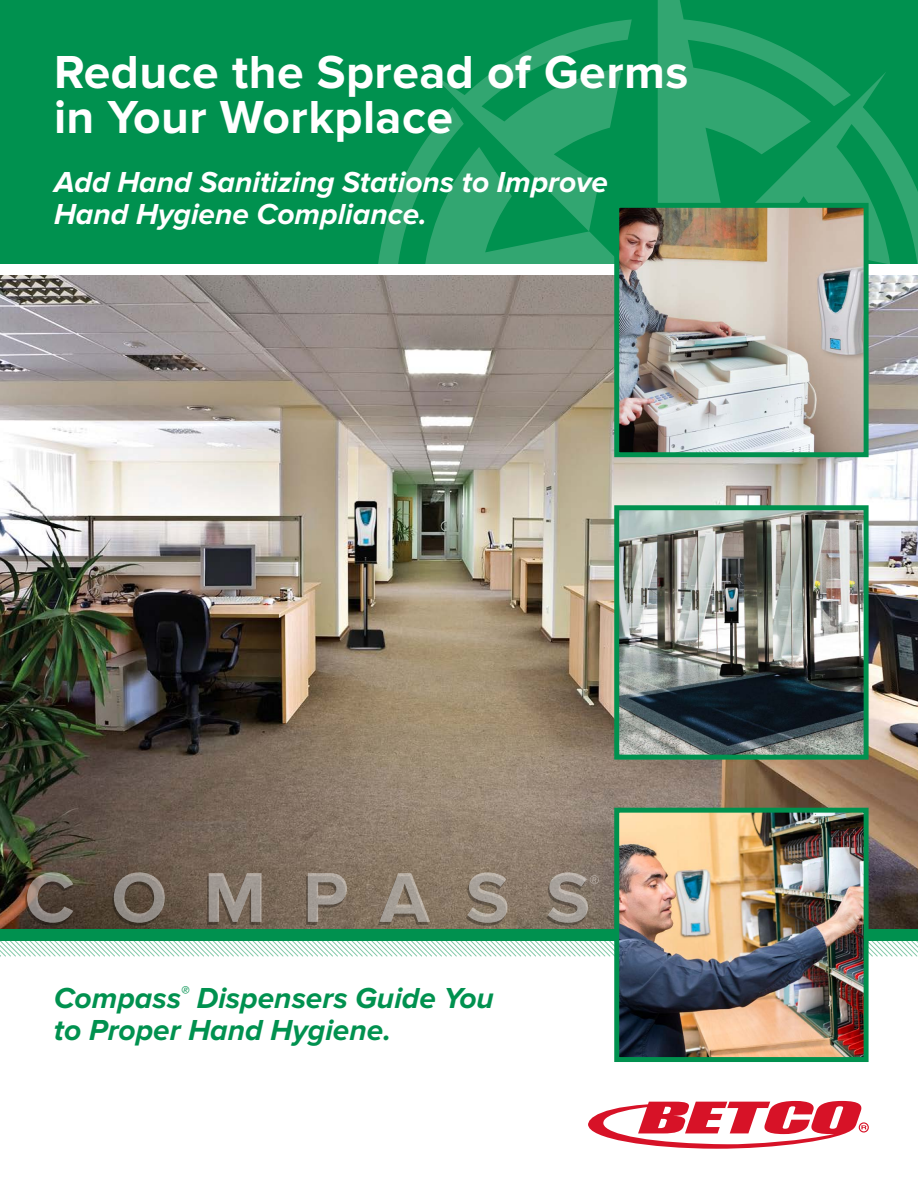
<style>
.page{position:relative;width:918px;height:1188px;background:#fff}
.page>*{position:absolute;margin:0;border:0;box-sizing:border-box;transform-origin:0 0}
.t1{font:700 48px/45px "Proxima Nova";letter-spacing:.01em;color:#fff}
.t2{font:italic 700 30px/31.5px "Proxima Nova";color:#fff}
.t3{font:italic 700 30px/31.5px "Proxima Nova";color:#00914f}
</style>
<div class="page">
<div style="left:0;top:0;width:918px;height:264px;background:#00914f"></div>
<svg style="left:378px;top:0;width:540px;height:264px"></svg>
<svg style="left:429px;top:19px;width:203px;height:212px"></svg>
<img style="left:0;top:275px;width:918px;height:654px">
<svg style="left:0;top:940px;width:918px;height:17px"></svg>
<div style="left:0;top:929px;width:918px;height:11px;background:#00914f"></div>
<svg style="left:588px;top:1101px;width:281px;height:48px"></svg>
<img style="left:620px;top:511px;width:243px;height:243px">
<div style="left:614px;top:505px;width:255px;height:255px;border:5px solid #00914f"></div>
<img style="left:620px;top:814px;width:243px;height:242px">
<div style="left:614px;top:808px;width:255px;height:254px;border:5px solid #00914f"></div>
<svg style="left:26px;top:872px;width:47px;height:54px;background:#675b51"></svg>
<svg style="left:112px;top:872px;width:53px;height:54px;background:#72675d"></svg>
<svg style="left:207px;top:873px;width:55px;height:52px;background:#8c8278"></svg>
<svg style="left:306px;top:873px;width:41px;height:52px;background:#8f8478"></svg>
<svg style="left:378px;top:873px;width:52px;height:52px;background:#928678"></svg>
<svg style="left:466px;top:872px;width:42px;height:54px;background:#968a7e"></svg>
<img style="left:620px;top:209px;width:243px;height:242px">
<div style="left:614px;top:203px;width:255px;height:254px;border:5px solid #00914f"></div>
<svg style="left:546px;top:872px;width:53px;height:54px;background:#90857a"></svg>
<h1 class="t1" style="left:54px;top:50px;width:636px">Reduce the Spread of Germs in Your Workplace</h1>
<p class="t2" style="left:54px;top:167px;width:556px">Add Hand Sanitizing Stations to Improve<br>Hand Hygiene Compliance.</p>
<p class="t3" style="left:54px;top:983px;width:442px">Compass<sup>®</sup> Dispensers Guide You to Proper Hand Hygiene.</p>
</div>
